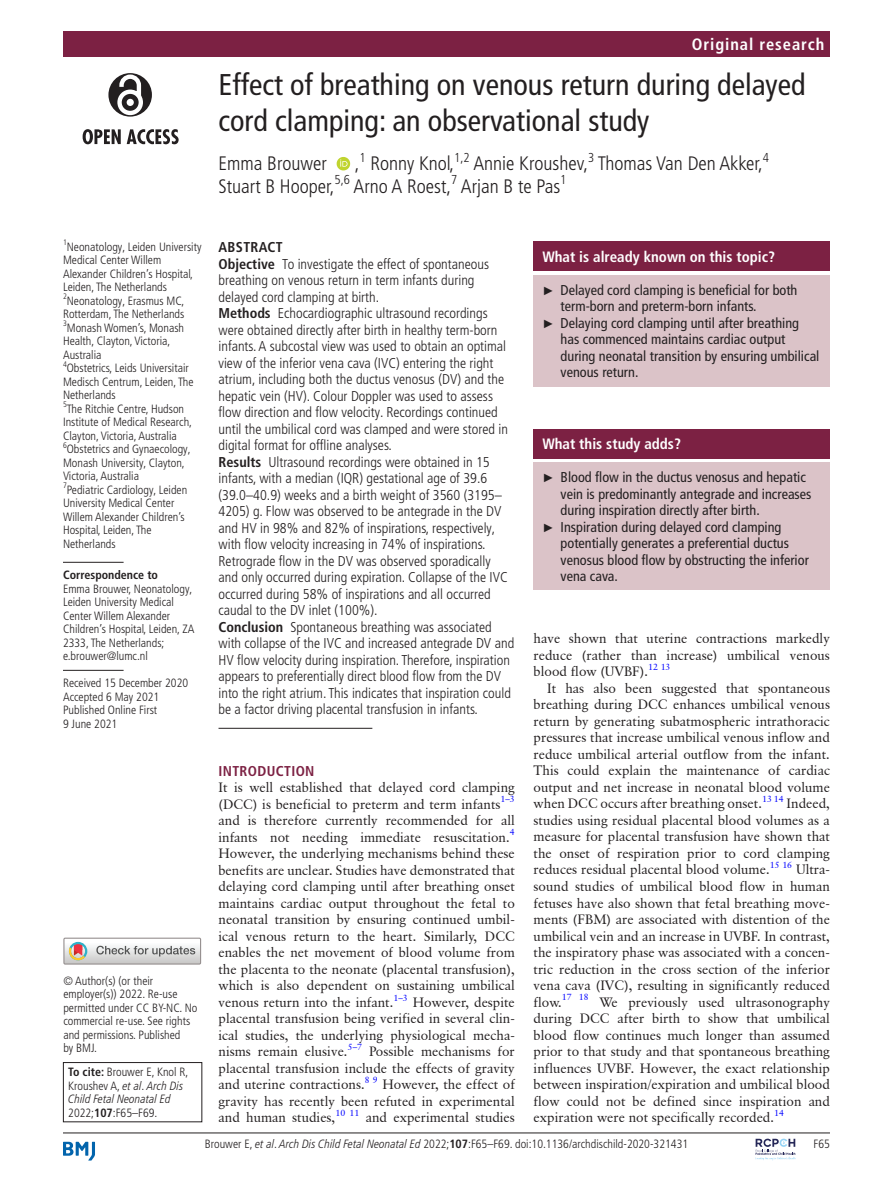
<style>
.page{position:relative;width:893px;height:1191px;background:#fff}
.page>*{position:absolute;margin:0;border:0;box-sizing:border-box;transform-origin:0 0}
.t1{font:condensed 30px/36px "Frutiger LT Pro";color:#231f20}
.t2{font:300 condensed 19.5px/22.5px "Frutiger LT Pro";color:#231f20}
.t3{font:700 condensed 16.5px "Frutiger LT Std";letter-spacing:.055em;color:#fff}
.t4{font:700 condensed 15px "Frutiger LT Pro";color:#fff}
.t5{font:300 condensed 14.25px/16.5px "Frutiger LT Pro";color:#231f20}
.t6{font:condensed 14.25px "Frutiger LT Pro";color:#231f20}
.t7{font:700 condensed 14.25px "Frutiger LT Pro";letter-spacing:.025em;color:#7c2143}
.t8{font:13.5px/16.5px "Classical Garamond BT";color:#231f20;text-align:justify}
.t9{font:300 condensed 12px/13.5px "Frutiger LT Pro";color:#231f20}
.t10{font:700 condensed 12px "Frutiger LT Pro";color:#231f20}
.t11{font:300 condensed 7.95px "Frutiger LT Pro";color:#231f20}
.s1{font-weight:700}
.s2{font-style:italic}
.s3{font-family:"Arial";font-stretch:normal;font-size:12px}
</style>
<div class="page">
<hr style="left:63px;top:1132px;width:767px;height:1px;background:#231f20">
<svg style="left:755px;top:1138px;width:41px;height:22px"></svg>
<svg style="left:63px;top:1141px;width:32px;height:19px"></svg>
<div style="left:63px;top:31px;width:767px;height:25px;background:#7c2143"></div>
<svg style="left:337px;top:157px;width:13px;height:13px"></svg>
<div style="left:63px;top:1062px;width:139px;height:60px;border:1px solid #231f20"></div>
<hr style="left:63px;top:562px;width:61px;height:1px;background:#231f20">
<hr style="left:63px;top:670px;width:61px;height:1px;background:#231f20">
<div style="left:63px;top:937px;width:138px;height:27px;border:1px solid #969090"></div>
<svg style="left:64px;top:938px;width:137px;height:26px"></svg>
<hr style="left:219px;top:728px;width:153px;height:1px;background:#231f20">
<div style="left:534px;top:241px;width:296px;height:30px;background:#7c2143"></div>
<div style="left:534px;top:275px;width:296px;height:111px;background:#dbc3c8"></div>
<div style="left:534px;top:429px;width:296px;height:29px;background:#7c2143"></div>
<div style="left:534px;top:462px;width:296px;height:128px;background:#dbc3c8"></div>
<div style="left:108px;top:73px;width:44px;height:44px;background:#231f20;border-radius:50%"></div>
<svg style="left:83px;top:129px;width:38px;height:15px"></svg>
<svg style="left:127px;top:129px;width:52px;height:15px"></svg>
<svg style="left:115px;top:73px;width:30px;height:44px"></svg>
<div style="left:127px;top:99px;width:7px;height:7px;background:#fff;border-radius:50%"></div>
<p class="t9" style="left:63px;top:240px;width:140px"><sup>1</sup>Neonatology, Leiden University<br>Medical Center Willem<br>Alexander Children’s Hospital,<br>Leiden, The Netherlands<br><sup>2</sup>Neonatology, Erasmus MC,<br>Rotterdam, The Netherlands<br><sup>3</sup>Monash Women’s, Monash<br>Health, Clayton, Victoria,<br>Australia<br><sup>4</sup>Obstetrics, Leids Universitair<br>Medisch Centrum, Leiden, The<br>Netherlands<br><sup>5</sup>The Ritchie Centre, Hudson<br>Institute of Medical Research,<br>Clayton, Victoria, Australia</p>
<p class="t11" style="left:63px;top:440px;width:5px">6</p>
<p class="t9" style="left:63px;top:442px;width:129px;text-indent:4px">Obstetrics and Gynaecology,<br>Monash University, Clayton,<br>Victoria, Australia</p>
<p class="t11" style="left:63px;top:481px;width:5px">7</p>
<p class="t9" style="left:63px;top:483px;width:126px;text-indent:4px">Pediatric Cardiology, Leiden<br>University Medical Center<br>Willem Alexander Children’s<br>Hospital, Leiden, The<br>Netherlands</p>
<p class="t10" style="left:63px;top:568px;width:97px">Correspondence to</p>
<p class="t9" style="left:63px;top:582px;width:133px">Emma Brouwer, Neonatology,<br>Leiden University Medical<br>Center Willem Alexander<br>Children’s Hospital, Leiden, ZA<br>2333, The Netherlands; e.brouwer@lumc.nl</p>
<p class="t9" style="left:63px;top:676px;width:127px">Received 15 December 2020<br>Accepted 6 May 2021<br>Published Online First<br>9 June 2021</p>
<p class="t9" style="left:63px;top:973px;width:136px">© Author(s) (or their employer(s)) 2022. Re-use permitted under CC BY-NC. No commercial re-use. See rights and permissions. Published<br>by BMJ.</p>
<p class="t9" style="left:68px;top:1065px;width:122px"><span class="s1">To cite:</span> Brouwer E, Knol R,<br>Kroushev A, <span class="s2">et al</span>. <span class="s2">Arch Dis<br>Child Fetal Neonatal Ed<br></span>2022;<span class="s1">107</span>:F65–F69.</p>
<p class="t3" style="left:692px;top:34px;width:134px">Original research</p>
<h1 class="t1" style="left:219px;top:66px;width:589px">Effect of breathing on venous return during delayed cord clamping: an observational study</h1>
<h2 class="t2" style="left:219px;top:153px;width:110px">Emma Brouwer</h2>
<h2 class="t2" style="left:219px;top:153px;width:552px;text-indent:136px">,<sup>1</sup> Ronny Knol,<sup>1,2</sup> Annie Kroushev,<sup>3</sup> Thomas Van Den Akker,<sup>4<br></sup>Stuart B Hooper,<sup>5,6</sup> Arno A Roest,<sup>7</sup> Arjan B te Pas<sup>1</sup></h2>
<p class="t5" style="left:219px;top:239px;width:297px"><span class="s1">ABSTRACT<br>Objective</span> To investigate the effect of spontaneous breathing on venous return in term infants during delayed cord clamping at birth.<br><span class="s1">Methods</span> Echocardiographic ultrasound recordings were obtained directly after birth in healthy term-born infants. A subcostal view was used to obtain an optimal view of the inferior vena cava (IVC) entering the right atrium, including both the ductus venosus (DV) and the hepatic vein (HV). Colour Doppler was used to assess flow direction and flow velocity. Recordings continued until the umbilical cord was clamped and were stored in digital format for offline analyses.<br><span class="s1">Results</span> Ultrasound recordings were obtained in 15 infants, with a median (IQR) gestational age of 39.6 (39.0–40.9) weeks and a birth weight of 3560 (3195– 4205) g. Flow was observed to be antegrade in the DV and HV in 98% and 82% of inspirations, respectively, with flow velocity increasing in 74% of inspirations.<br>Retrograde flow in the DV was observed sporadically<br>and only occurred during expiration. Collapse of the IVC occurred during 58% of inspirations and all occurred caudal to the DV inlet (100%).<br><span class="s1">Conclusion</span> Spontaneous breathing was associated with collapse of the IVC and increased antegrade DV and HV flow velocity during inspiration. Therefore, inspiration appears to preferentially direct blood flow from the DV into the right atrium. This indicates that inspiration could be a factor driving placental transfusion in infants.</p>
<p class="t7" style="left:219px;top:762px;width:98px">INTRODUCTION</p>
<p class="t8" style="left:219px;top:779px;width:298px">It is well established that delayed cord clamping (DCC) is beneficial to preterm and term infants<sup>1–3 </sup>and is therefore currently recommended for all infants not needing immediate resuscitation.<sup>4<br></sup>However, the underlying mechanisms behind these benefits are unclear. Studies have demonstrated that delaying cord clamping until after breathing onset maintains cardiac output throughout the fetal to neonatal transition by ensuring continued umbil&shy;ical venous return to the heart. Similarly, DCC enables the net movement of blood volume from the placenta to the neonate (placental transfusion), which is also dependent on sustaining umbilical venous return into the infant.<sup>1–3</sup> However, despite placental transfusion being verified in several clin&shy;ical studies, the underlying physiological mecha&shy;nisms remain elusive.<sup>5–7</sup></p>
<p class="t8" style="left:219px;top:1043px;width:298px;text-indent:150px">Possible mechanisms for placental transfusion include the effects of gravity and uterine contractions.<sup>8</sup> <sup>9</sup> However, the effect of gravity has recently been refuted in experimental and human studies,<sup>10</sup> <sup>11</sup> and experimental studies</p>
<p class="t4" style="left:543px;top:248px;width:234px">What is already known on this topic?</p>
<p class="t6" style="left:543px;top:281px;width:256px"><span class="s3">►</span> Delayed cord clamping is beneficial for both</p>
<p class="t6" style="left:561px;top:298px;width:197px">term-born and preterm-born infants.</p>
<p class="t6" style="left:543px;top:314px;width:258px"><span class="s3">►</span> Delaying cord clamping until after breathing</p>
<p class="t6" style="left:561px;top:331px;width:226px">has commenced maintains cardiac output</p>
<p class="t6" style="left:561px;top:347px;width:260px">during neonatal transition by ensuring umbilical</p>
<p class="t6" style="left:561px;top:364px;width:79px">venous return.</p>
<p class="t4" style="left:543px;top:435px;width:140px">What this study adds?</p>
<p class="t6" style="left:543px;top:469px;width:265px"><span class="s3">►</span> Blood flow in the ductus venosus and hepatic</p>
<p class="t6" style="left:561px;top:485px;width:252px">vein is predominantly antegrade and increases</p>
<p class="t6" style="left:561px;top:502px;width:201px">during inspiration directly after birth.</p>
<p class="t6" style="left:543px;top:518px;width:240px"><span class="s3">►</span> Inspiration during delayed cord clamping</p>
<p class="t6" style="left:561px;top:535px;width:230px">potentially generates a preferential ductus</p>
<p class="t6" style="left:561px;top:551px;width:250px">venosus blood flow by obstructing the inferior</p>
<p class="t6" style="left:561px;top:568px;width:59px">vena cava.</p>
<p class="t8" style="left:534px;top:630px;width:298px">have shown that uterine contractions markedly reduce (rather than increase) umbilical venous blood flow (UVBF).<sup>12</sup> <sup>13</sup></p>
<p class="t8" style="left:534px;top:680px;width:298px;text-indent:14px">It has also been suggested that spontaneous breathing during DCC enhances umbilical venous return by generating subatmospheric intrathoracic pressures that increase umbilical venous inflow and reduce umbilical arterial outflow from the infant.<br>This could explain the maintenance of cardiac output and net increase in neonatal blood volume when DCC occurs after breathing onset.<sup>13</sup> <sup>14</sup> Indeed, studies using residual placental blood volumes as a measure for placental transfusion have shown that the onset of respiration prior to cord clamping reduces residual placental blood volume.<sup>15</sup> <sup>16</sup> Ultra&shy;sound studies of umbilical blood flow in human fetuses have also shown that fetal breathing move&shy;ments (FBM) are associated with distention of the umbilical vein and an increase in UVBF. In contrast, the inspiratory phase was associated with a concen&shy;tric reduction in the cross section of the inferior vena cava (IVC), resulting in significantly reduced flow.<sup>17</sup> <sup>18</sup> We previously used ultrasonography during DCC after birth to show that umbilical blood flow continues much longer than assumed prior to that study and that spontaneous breathing influences UVBF. However, the exact relationship between inspiration/expiration and umbilical blood flow could not be defined since inspiration and expiration were not specifically recorded.<sup>14</sup></p>
<p class="t9" style="left:205px;top:1136px;width:485px">Brouwer E, <span class="s2">et al</span>. <span class="s2">Arch Dis Child Fetal Neonatal Ed</span> 2022;<span class="s1">107</span>:F65–F69. doi:10.1136/archdischild-2020-321431</p>
<p class="t9" style="left:814px;top:1136px;width:18px">F65</p>
</div>
